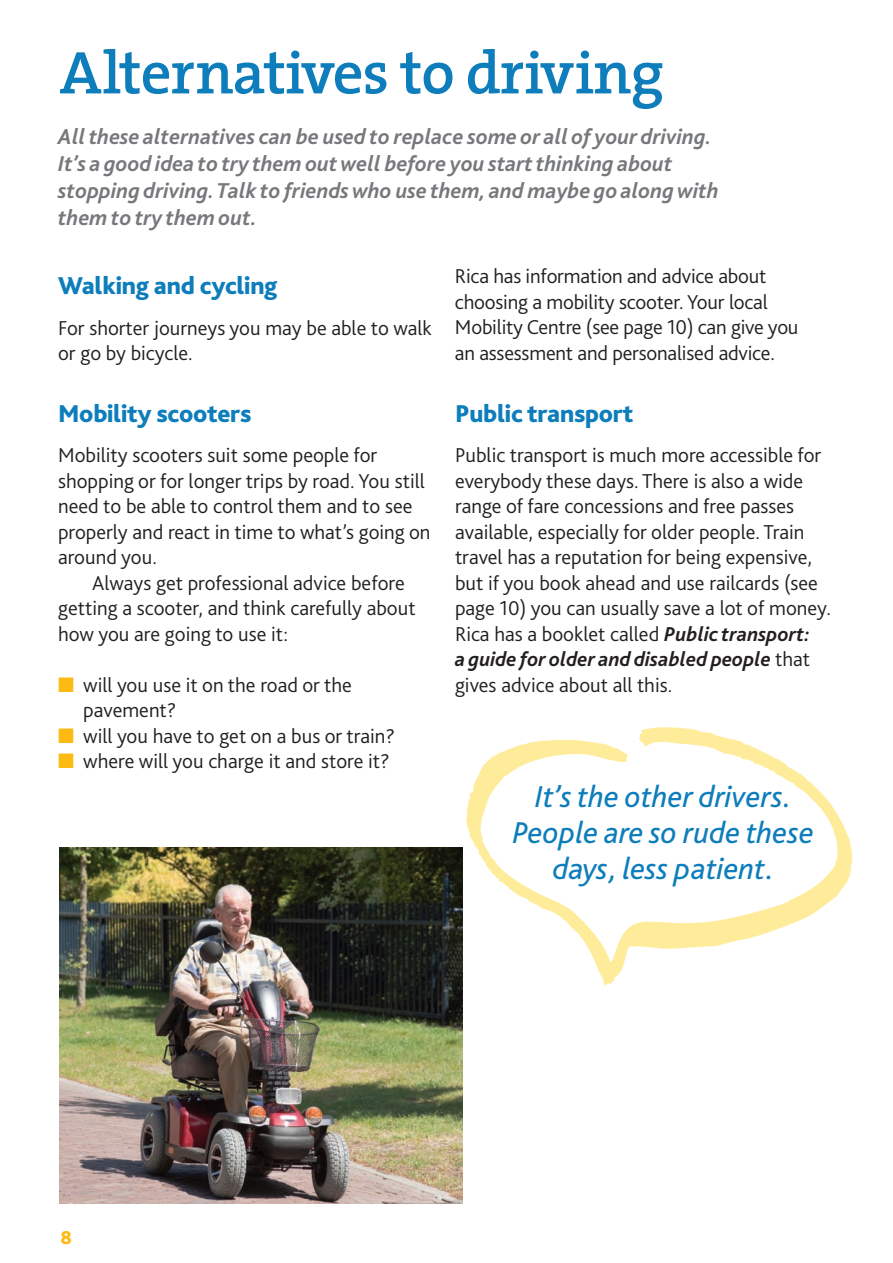
<style>
.page{position:relative;width:893px;height:1263px;background:#fff}
.page>*{position:absolute;margin:0;border:0;box-sizing:border-box;transform-origin:0 0}
.t1{font:600 60.75px "The Serif";letter-spacing:-.02em;color:#0d7dbb}
.t2{font:italic 31.5px/36px "Bliss";color:#0d7dbb;text-align:center}
.t3{font:800 25.5px "Bliss 2";letter-spacing:-.01em;color:#0d7dbb}
.t4{font:italic 700 22.5px/27px "Bliss 2";color:#76787b}
.t5{font:300 21px/25.5px "Bliss 2";color:#231f20}
.t6{font:800 19.5px "Bliss 2";color:#fcba13}
.s1{color:#fcba13}
.s2{font-weight:700;font-style:italic}
</style>
<div class="page">
<img style="left:60px;top:847px;width:402px;height:356px">
<h1 class="t1" style="left:60px;top:22px;width:606px">Alternatives to driving</h1>
<p class="t4" style="left:58px;top:122px;width:662px">All these alternatives can be used to replace some or all of your driving.<br>It’s a good idea to try them out well before you start thinking about stopping driving. Talk to friends who use them, and maybe go along with them to try them out.</p>
<p class="t3" style="left:58px;top:270px;width:221px">Walking and cycling</p>
<p class="t5" style="left:58px;top:314px;width:375px">For shorter journeys you may be able to walk or go by bicycle.</p>
<p class="t3" style="left:58px;top:397px;width:195px">Mobility scooters</p>
<p class="t5" style="left:58px;top:442px;width:374px">Mobility scooters suit some people for shopping or for longer trips by road. You still need to be able to control them and to see properly and react in time to what’s going on around you.</p>
<p class="t5" style="left:58px;top:569px;width:359px;text-indent:34px">Always get professional advice before getting a scooter, and think carefully about how you are going to use it:</p>
<p class="t5" style="left:83px;top:671px;width:270px;text-indent:-25px"><span class="s1">■</span> will you use it on the road or the pavement?</p>
<p class="t5" style="left:58px;top:722px;width:339px"><span class="s1">■</span> will you have to get on a bus or train?</p>
<p class="t5" style="left:58px;top:748px;width:333px"><span class="s1">■</span> where will you charge it and store it?</p>
<p class="t5" style="left:455px;top:263px;width:345px">Rica has information and advice about choosing a mobility scooter. Your local Mobility Centre (see page 10) can give you an assessment and personalised advice.</p>
<p class="t3" style="left:455px;top:397px;width:180px">Public transport</p>
<p class="t5" style="left:455px;top:442px;width:377px">Public transport is much more accessible for everybody these days. There is also a wide range of fare concessions and free passes available, especially for older people. Train travel has a reputation for being expensive, but if you book ahead and use railcards (see page 10) you can usually save a lot of money.<br>Rica has a booklet called <span class="s2">Public transport:<br>a guide for older and disabled people</span> that gives advice about all this.</p>
<h2 class="t2" style="left:513px;top:780px;width:303px">It’s the other drivers.<br>People are so rude these days, less patient.</h2>
<p class="t6" style="left:61px;top:1225px;width:13px">8</p>
</div>
